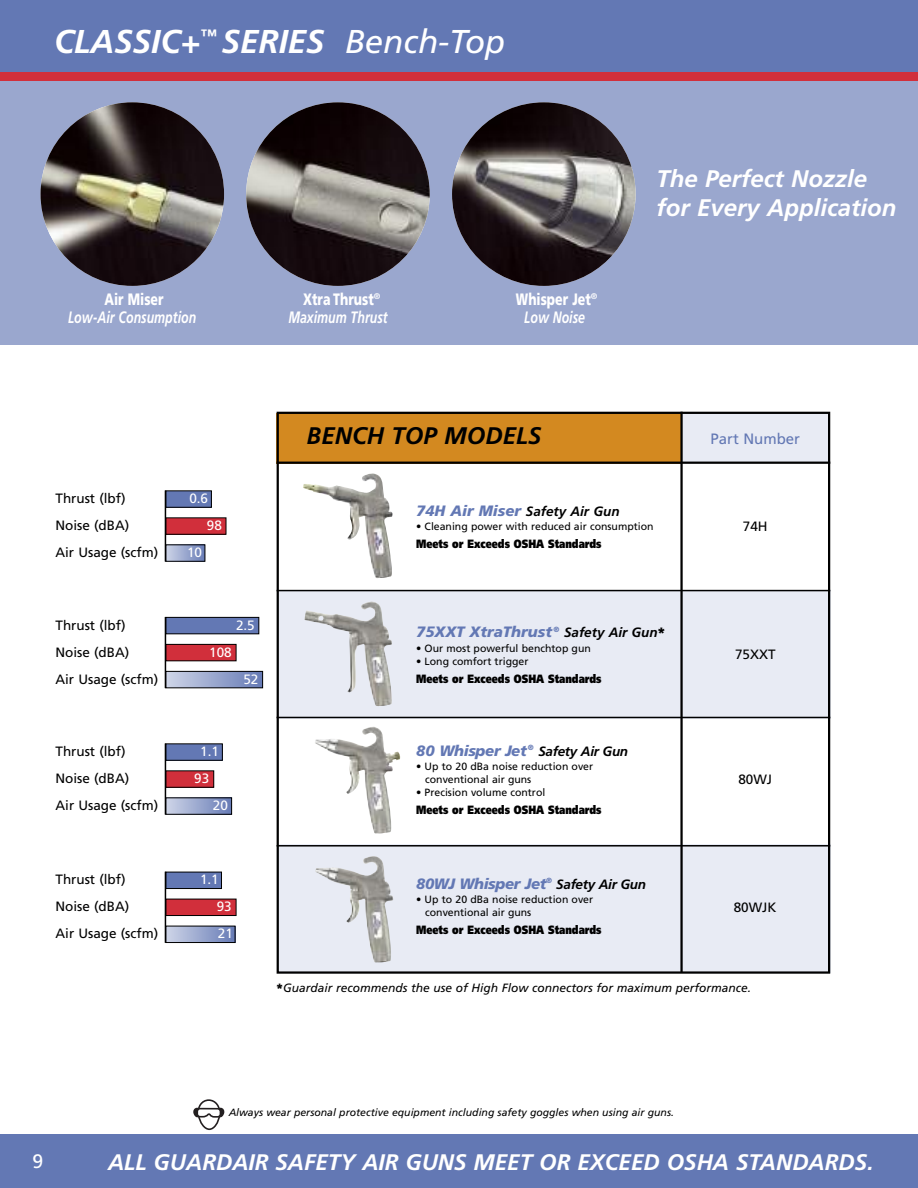
<style>
.page{position:relative;width:918px;height:1188px;background:#fff}
.page>*{position:absolute;margin:0;border:0;box-sizing:border-box;transform-origin:0 0}
.t1{font:italic 700 33px "Frutiger";color:#fff}
.t2{font:italic 700 24px/28.8px "Frutiger";color:#fff}
.t3{font:italic 700 24px "Frutiger";color:#000}
.t4{font:italic 700 22.5px "Frutiger";color:#fff}
.t5{font:19.5px "Frutiger";color:#fff}
.t6{font:italic 700 16.5px/18px "Frutiger";color:#fff;text-align:center;scale:.75 1}
.t7{font:900 16.5px/18px "Frutiger";color:#fff;text-align:center;scale:.75 1}
.t8{font:italic 900 15px "Frutiger";letter-spacing:-.025em;color:#6378b4}
.t9{font:italic 900 15px "Frutiger";color:#6378b4}
.t10{font:15px "Frutiger";color:#6378b4}
.t11{font:13.5px "Frutiger";color:#000}
.t12{font:13.5px "Frutiger";color:#fff}
.t13{font:italic 700 13.5px "Frutiger";color:#000}
.t14{font:900 12px "Frutiger";color:#000;scale:.8 1}
.t15{font:italic 12px "Frutiger";color:#000}
.t16{font:10.5px/12.6px "Frutiger";color:#000}
.t17{font:italic 10.5px "Frutiger";color:#000}
.s1{font-weight:400}
.s2{font-weight:900;font-style:normal}
.s3{font-weight:700;font-style:italic}
.s4{font-weight:900;font-size:15px;color:#6378b4}
.s5{font-weight:700;font-size:13.5px;color:#000}
.s6{font-style:normal;font-size:13.5px;color:#000}
</style>
<div class="page">
<div style="left:681px;top:413px;width:149px;height:49px;background:#e8ebf4"></div>
<div style="left:0;top:0;width:918px;height:77px;background:#6378b4"></div>
<div style="left:0;top:77px;width:918px;height:268px;background:#9aa7ce"></div>
<img style="left:40px;top:102px;width:184px;height:184px;border-radius:50%">
<div style="left:0;top:1134px;width:918px;height:54px;background:#6378b4"></div>
<img style="left:246px;top:102px;width:184px;height:184px;border-radius:50%">
<img style="left:452px;top:102px;width:184px;height:184px;border-radius:50%">
<svg style="left:193px;top:1099px;width:31px;height:31px"></svg>
<div style="left:277px;top:413px;width:405px;height:51px;background:#d38920"></div>
<div style="left:277px;top:844px;width:553px;height:129px;background:#e8ebf4"></div>
<div style="left:277px;top:590px;width:553px;height:129px;background:#e8ebf4"></div>
<hr style="left:277px;top:717px;width:553px;height:1px;background:#000">
<hr style="left:277px;top:845px;width:553px;height:2px;background:#000">
<img style="left:315px;top:856px;width:78px;height:107px">
<img style="left:315px;top:727px;width:85px;height:107px">
<img style="left:303px;top:473px;width:90px;height:105px">
<img style="left:304px;top:601px;width:88px;height:105px">
<hr style="left:277px;top:590px;width:553px;height:1px;background:#000">
<hr style="left:277px;top:462px;width:553px;height:2px;background:#000">
<div style="left:166px;top:491px;width:45px;height:16px;background:#6378b4"></div>
<div style="left:165px;top:490px;width:47px;height:18px;border:1px solid #000"></div>
<div style="left:166px;top:518px;width:60px;height:16px;background:#d12f3b"></div>
<div style="left:165px;top:517px;width:61px;height:18px;border:1px solid #000"></div>
<div style="left:166px;top:545px;width:39px;height:16px;background:linear-gradient(to right,#cdd4e7,#697db7)"></div>
<div style="left:165px;top:544px;width:40px;height:18px;border:1px solid #000"></div>
<hr style="left:165px;top:490px;width:1px;height:72px;background:#000">
<div style="left:166px;top:617px;width:93px;height:17px;background:#6378b4"></div>
<div style="left:165px;top:617px;width:94px;height:17px;border:1px solid #000"></div>
<div style="left:166px;top:644px;width:70px;height:17px;background:#d12f3b"></div>
<div style="left:165px;top:644px;width:71px;height:17px;border:1px solid #000"></div>
<div style="left:166px;top:671px;width:97px;height:17px;background:linear-gradient(to right,#cfd5e8,#657ab5)"></div>
<div style="left:165px;top:671px;width:98px;height:17px;border:1px solid #000"></div>
<hr style="left:165px;top:617px;width:1px;height:71px;background:#000">
<div style="left:166px;top:744px;width:56px;height:16px;background:#6378b4"></div>
<div style="left:165px;top:743px;width:58px;height:18px;border:1px solid #000"></div>
<div style="left:166px;top:771px;width:48px;height:16px;background:#d12f3b"></div>
<div style="left:165px;top:770px;width:49px;height:18px;border:1px solid #000"></div>
<div style="left:166px;top:798px;width:66px;height:16px;background:linear-gradient(to right,#ced5e8,#687cb6)"></div>
<div style="left:165px;top:797px;width:67px;height:18px;border:1px solid #000"></div>
<hr style="left:165px;top:743px;width:1px;height:72px;background:#000">
<div style="left:166px;top:872px;width:56px;height:17px;background:#6378b4"></div>
<div style="left:165px;top:872px;width:57px;height:17px;border:1px solid #000"></div>
<div style="left:166px;top:899px;width:70px;height:17px;background:#d12f3b"></div>
<div style="left:165px;top:899px;width:71px;height:17px;border:1px solid #000"></div>
<div style="left:166px;top:926px;width:69px;height:17px;background:linear-gradient(to right,#ced5e8,#677bb6)"></div>
<div style="left:165px;top:926px;width:70px;height:17px;border:1px solid #000"></div>
<hr style="left:165px;top:872px;width:1px;height:71px;background:#000">
<hr style="left:680px;top:412px;width:3px;height:561px;background:#000">
<div style="left:277px;top:412px;width:553px;height:562px;border:2px solid #000"></div>
<div style="left:0;top:73px;width:918px;height:8px;background:#d12f3b"></div>
<h1 class="t1" style="left:54px;top:28px;width:453px">CLASSIC+<sup>™</sup> SERIES <span class="s1">Bench-Top</span></h1>
<h3 class="t7" style="left:104px;top:292px;width:80px">Air Miser</h3>
<h3 class="t6" style="left:68px;top:310px;width:172px">Low-Air Consumption</h3>
<h3 class="t6" style="left:288px;top:292px;width:134px"><span class="s2">Xtra Thrust</span><sup>®<br></sup>Maximum Thrust</h3>
<h3 class="t7" style="left:516px;top:292px;width:110px">Whisper Jet<sup>®<br></sup><span class="s3">Low Noise</span></h3>
<h2 class="t2" style="left:657px;top:166px;width:242px">The Perfect Nozzle for Every Application</h2>
<p class="t11" style="left:56px;top:493px;width:72px">Thrust (lbf)</p>
<p class="t12" style="left:189px;top:493px;width:20px">0.6</p>
<p class="t11" style="left:56px;top:520px;width:75px">Noise (dBA)</p>
<p class="t12" style="left:207px;top:520px;width:17px">98</p>
<p class="t11" style="left:55px;top:547px;width:104px">Air Usage (scfm)</p>
<p class="t12" style="left:187px;top:547px;width:17px">10</p>
<p class="t11" style="left:56px;top:620px;width:72px">Thrust (lbf)</p>
<p class="t12" style="left:236px;top:620px;width:20px">2.5</p>
<p class="t11" style="left:56px;top:647px;width:75px">Noise (dBA)</p>
<p class="t12" style="left:209px;top:647px;width:24px">108</p>
<p class="t11" style="left:55px;top:674px;width:104px">Air Usage (scfm)</p>
<p class="t12" style="left:243px;top:674px;width:17px">52</p>
<p class="t11" style="left:56px;top:746px;width:72px">Thrust (lbf)</p>
<p class="t12" style="left:200px;top:746px;width:20px">1.1</p>
<p class="t11" style="left:56px;top:773px;width:75px">Noise (dBA)</p>
<p class="t12" style="left:194px;top:773px;width:17px">93</p>
<p class="t11" style="left:56px;top:800px;width:104px">Air Usage (scfm)</p>
<p class="t12" style="left:213px;top:800px;width:17px">20</p>
<h2 class="t3" style="left:307px;top:426px;width:236px">BENCH TOP MODELS</h2>
<h3 class="t10" style="left:711px;top:433px;width:91px">Part Number</h3>
<p class="t13" style="left:416px;top:505px;width:205px"><span class="s4">74H Air Miser</span> Safety Air Gun</p>
<p class="t16" style="left:416px;top:521px;width:239px">• Cleaning power with reduced air consumption</p>
<p class="t14" style="left:416px;top:539px;width:233px">Meets or Exceeds OSHA Standards</p>
<h3 class="t9" style="left:416px;top:626px;width:250px">75XXT XtraThrust <sup>®</sup> <span class="s5">Safety Air Gun</span><span class="s6">*</span></h3>
<p class="t16" style="left:416px;top:643px;width:176px">• Our most powerful benchtop gun</p>
<p class="t16" style="left:416px;top:655px;width:114px">• Long comfort trigger</p>
<p class="t14" style="left:416px;top:674px;width:233px">Meets or Exceeds OSHA Standards</p>
<h3 class="t8" style="left:416px;top:744px;width:214px">80 Whisper Jet <sup>®</sup> <span class="s5">Safety Air Gun</span></h3>
<p class="t16" style="left:425px;top:761px;width:169px;text-indent:-9px">• Up to 20 dBa noise reduction over conventional air guns</p>
<p class="t16" style="left:416px;top:786px;width:131px">• Precision volume control</p>
<p class="t14" style="left:416px;top:805px;width:233px">Meets or Exceeds OSHA Standards</p>
<p class="t11" style="left:743px;top:520px;width:26px">74H</p>
<p class="t11" style="left:735px;top:649px;width:42px">75XXT</p>
<p class="t11" style="left:738px;top:773px;width:35px">80WJ</p>
<p class="t11" style="left:56px;top:874px;width:72px">Thrust (lbf)</p>
<p class="t12" style="left:200px;top:874px;width:20px">1.1</p>
<p class="t11" style="left:56px;top:901px;width:75px">Noise (dBA)</p>
<p class="t12" style="left:217px;top:901px;width:17px">93</p>
<p class="t11" style="left:56px;top:928px;width:104px">Air Usage (scfm)</p>
<p class="t12" style="left:218px;top:928px;width:17px">21</p>
<h3 class="t8" style="left:416px;top:878px;width:231px">80WJ Whisper Jet<sup>®</sup> <span class="s5">Safety Air Gun</span></h3>
<p class="t16" style="left:425px;top:894px;width:169px;text-indent:-9px">• Up to 20 dBa noise reduction over conventional air guns</p>
<p class="t14" style="left:416px;top:925px;width:233px">Meets or Exceeds OSHA Standards</p>
<p class="t11" style="left:734px;top:902px;width:44px">80WJK</p>
<p class="t15" style="left:277px;top:983px;width:476px"><span class="s2">*</span>Guardair recommends the use of High Flow connectors for maximum performance.</p>
<p class="t17" style="left:229px;top:1108px;width:447px">Always wear personal protective equipment including safety goggles when using air guns.</p>
<h3 class="t5" style="left:32px;top:1154px;width:12px">9</h3>
<h3 class="t4" style="left:108px;top:1154px;width:767px">ALL GUARDAIR SAFETY AIR GUNS MEET OR EXCEED OSHA STANDARDS.</h3>
</div>
